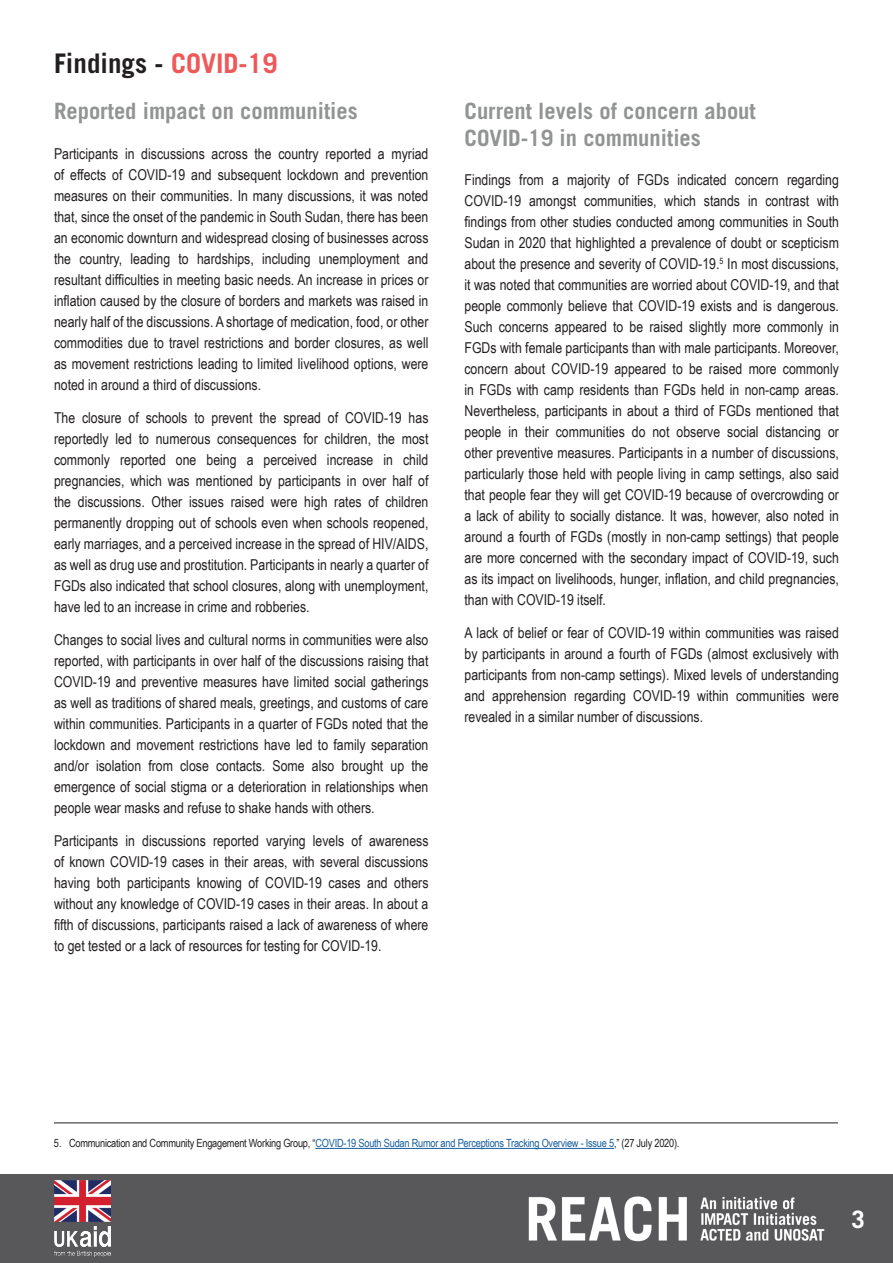
<style>
.page{position:relative;width:893px;height:1263px;background:#fff}
.page>*{position:absolute;margin:0;border:0;box-sizing:border-box;transform-origin:0 0}
.Intro_bold{font:700 27px "Trade Gothic LT Std";color:#231f20}
.REACH_body_text_back{font:700 24px "Trade Gothic LT Std";color:#fff}
.Intro_bold-2{font:700 22.5px/27px "Trade Gothic LT Std";color:#929494}
.REACH_body_text_back-2{font:15px/21px "Arial Narrow";color:#231f20;text-align:justify}
.footnotes{font:11.25px "Arial Narrow";letter-spacing:-.02em;color:#231f20}
.s1{color:#ee5859}
.s2{color:#175d9e}
</style>
<div class="page">
<div style="left:0;top:1175px;width:893px;height:88px;background:#58585a"></div>
<img style="left:528px;top:1196px;width:297px;height:46px">
<img style="left:54px;top:1181px;width:56px;height:75px">
<hr style="left:54px;top:1122px;width:784px;height:1px;background:#231f20">
<hr style="left:315px;top:1148px;width:299px;height:1px;background:#175d9e">
<p class="Intro_bold" style="left:54px;top:47px;width:225px">Findings - <span class="s1">COVID-19</span></p>
<p class="Intro_bold-2" style="left:54px;top:98px;width:305px">Reported impact on communities</p>
<p class="REACH_body_text_back-2" style="left:54px;top:143px;width:376px">Participants in discussions across the country reported a myriad of effects of COVID-19 and subsequent lockdown and prevention measures on their communities. In many discussions, it was noted that, since the onset of the pandemic in South Sudan, there has been an economic downturn and widespread closing of businesses across the country, leading to hardships, including unemployment and resultant difficulties in meeting basic needs. An increase in prices or inflation caused by the closure of borders and markets was raised in nearly half of the discussions. A shortage of medication, food, or other commodities due to travel restrictions and border closures, as well as movement restrictions leading to limited livelihood options, were noted in around a third of discussions.</p>
<p class="REACH_body_text_back-2" style="left:54px;top:407px;width:376px">The closure of schools to prevent the spread of COVID-19 has reportedly led to numerous consequences for children, the most commonly reported one being a perceived increase in child pregnancies, which was mentioned by participants in over half of the discussions. Other issues raised were high rates of children permanently dropping out of schools even when schools reopened, early marriages, and a perceived increase in the spread of HIV/AIDS, as well as drug use and prostitution. Participants in nearly a quarter of FGDs also indicated that school closures, along with unemployment, have led to an increase in crime and robberies.</p>
<p class="REACH_body_text_back-2" style="left:54px;top:629px;width:376px">Changes to social lives and cultural norms in communities were also reported, with participants in over half of the discussions raising that COVID-19 and preventive measures have limited social gatherings as well as traditions of shared meals, greetings, and customs of care within communities. Participants in a quarter of FGDs noted that the lockdown and movement restrictions have led to family separation and/or isolation from close contacts. Some also brought up the emergence of social stigma or a deterioration in relationships when people wear masks and refuse to shake hands with others.</p>
<p class="REACH_body_text_back-2" style="left:54px;top:830px;width:376px">Participants in discussions reported varying levels of awareness of known COVID-19 cases in their areas, with several discussions having both participants knowing of COVID-19 cases and others without any knowledge of COVID-19 cases in their areas. In about a fifth of discussions, participants raised a lack of awareness of where to get tested or a lack of resources for testing for COVID-19.</p>
<p class="Intro_bold-2" style="left:464px;top:98px;width:293px">Current levels of concern about<br>COVID-19 in communities</p>
<p class="REACH_body_text_back-2" style="left:464px;top:168px;width:376px">Findings from a majority of FGDs indicated concern regarding COVID-19 amongst communities, which stands in contrast with findings from other studies conducted among communities in South Sudan in 2020 that highlighted a prevalence of doubt or scepticism about the presence and severity of COVID-19.<sup>5</sup> In most discussions, it was noted that communities are worried about COVID-19, and that people commonly believe that COVID-19 exists and is dangerous.<br>Such concerns appeared to be raised slightly more commonly in FGDs with female participants than with male participants. Moreover, concern about COVID-19 appeared to be raised more commonly in FGDs with camp residents than FGDs held in non-camp areas.<br>Nevertheless, participants in about a third of FGDs mentioned that people in their communities do not observe social distancing or other preventive measures. Participants in a number of discussions, particularly those held with people living in camp settings, also said that people fear they will get COVID-19 because of overcrowding or a lack of ability to socially distance. It was, however, also noted in around a fourth of FGDs (mostly in non-camp settings) that people are more concerned with the secondary impact of COVID-19, such as its impact on livelihoods, hunger, inflation, and child pregnancies, than with COVID-19 itself.</p>
<p class="REACH_body_text_back-2" style="left:464px;top:621px;width:376px">A lack of belief or fear of COVID-19 within communities was raised by participants in around a fourth of FGDs (almost exclusively with participants from non-camp settings). Mixed levels of understanding and apprehension regarding COVID-19 within communities were revealed in a similar number of discussions.</p>
<p class="footnotes" style="left:54px;top:1135px;width:9px">5.</p>
<p class="footnotes" style="left:69px;top:1135px;width:612px">Communication and Community Engagement Working Group, “<span class="s2">COVID-19 South Sudan Rumor and Perceptions Tracking Overview - Issue 5</span>,” (27 July 2020).</p>
<p class="REACH_body_text_back" style="left:851px;top:1205px;width:15px">3</p>
</div>
